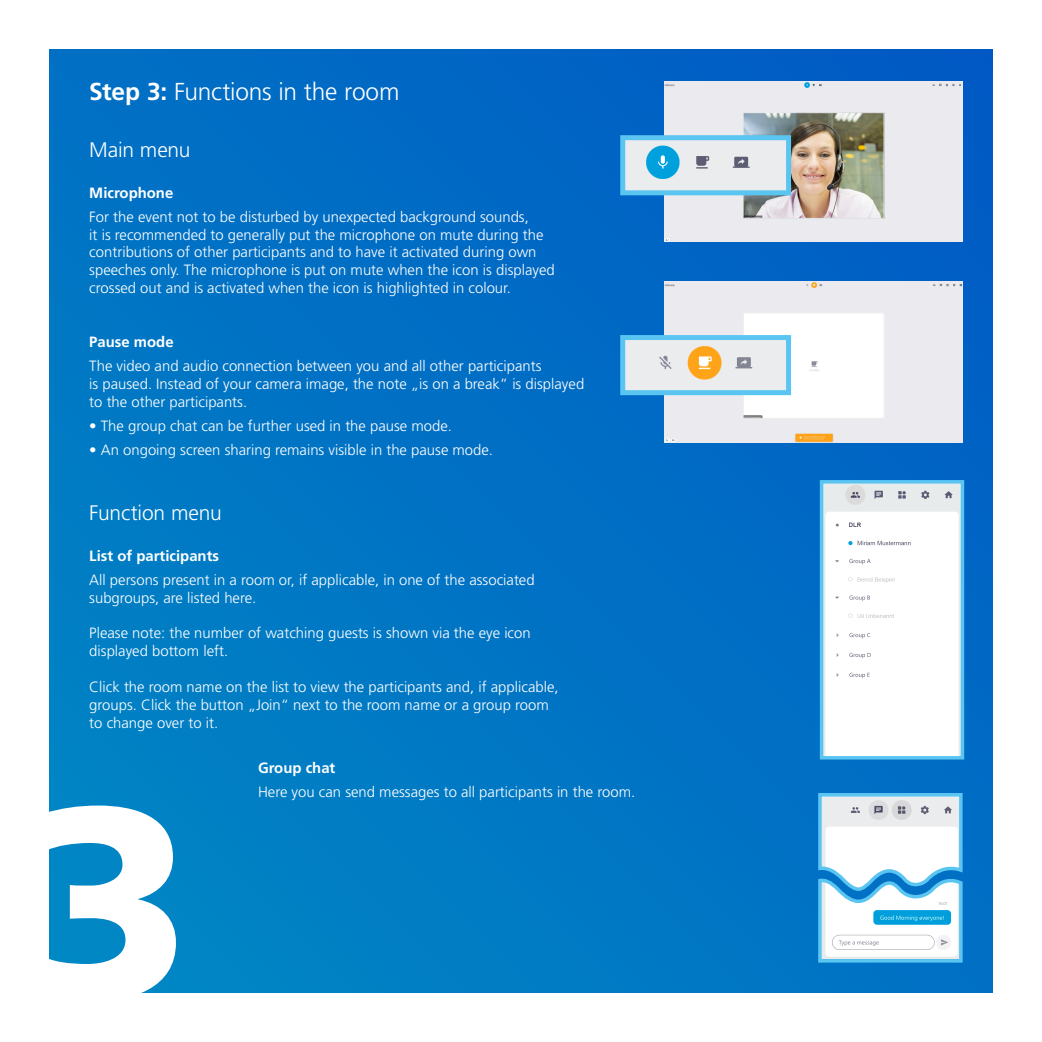
<style>
.page{position:relative;width:1042px;height:1042px;background:#fff}
.page>*{position:absolute;margin:0;border:0;box-sizing:border-box;transform-origin:0 0}
.t1{font:900 271.25px "Frutiger LT Std";color:#fff}
.t2{font:300 24.5px "Frutiger LT Std";letter-spacing:-.01em;color:#fff}
.t3{font:300 21px "Frutiger LT Std";letter-spacing:-.01em;color:#fff}
.t4{font:300 14.88px/17.8px "Frutiger LT Std";color:#fff}
.t5{font:700 14.88px "Frutiger LT Std";color:#fff}
.s1{font-weight:700}
</style>
<div class="page">
<div style="left:50px;top:50px;width:942px;height:942px;background:linear-gradient(to right,#007cc4,#0367c5)"></div>
<div style="left:664px;top:81px;width:298px;height:161px;background:#ebebef"></div>
<img style="left:745px;top:114px;width:137px;height:102px">
<div style="left:743px;top:112px;width:141px;height:106px;border:1px solid #e9ebed"></div>
<img style="left:825px;top:485px;width:134px;height:269px">
<div style="left:820px;top:480px;width:144px;height:279px;border:4px solid #5bc5f2"></div>
<div style="left:664px;top:282px;width:298px;height:160px;background:#ebebef"></div>
<img style="left:745px;top:315px;width:137px;height:102px">
<div style="left:743px;top:313px;width:141px;height:106px;border:1px solid #e9ebed"></div>
<img style="left:626px;top:141px;width:159px;height:48px">
<div style="left:620px;top:135px;width:171px;height:60px;border:5px solid #5bc5f2"></div>
<img style="left:626px;top:341px;width:159px;height:48px">
<div style="left:620px;top:335px;width:171px;height:60px;border:5px solid #5bc5f2"></div>
<svg style="left:816px;top:791px;width:149px;height:173px"></svg>
<h2 class="t2" style="left:89px;top:77px;width:312px"><span class="s1">Step 3:</span> Functions in the room</h2>
<h3 class="t3" style="left:89px;top:138px;width:103px">Main menu</h3>
<p class="t5" style="left:89px;top:184px;width:86px">Microphone</p>
<p class="t4" style="left:89px;top:208px;width:467px">For the event not to be disturbed by unexpected background sounds,<br>it is recommended to generally put the microphone on mute during the contributions of other participants and to have it activated during own speeches only. The microphone is put on mute when the icon is displayed crossed out and is activated when the icon is highlighted in colour.</p>
<p class="t5" style="left:89px;top:333px;width:86px">Pause mode</p>
<p class="t4" style="left:89px;top:357px;width:496px">The video and audio connection between you and all other participants<br>is paused. Instead of your camera image, the note „is on a break” is displayed to the other participants.</p>
<p class="t4" style="left:89px;top:417px;width:364px">• The group chat can be further used in the pause mode.</p>
<p class="t4" style="left:89px;top:441px;width:405px">• An ongoing screen sharing remains visible in the pause mode.</p>
<h3 class="t3" style="left:89px;top:501px;width:134px">Function menu</h3>
<p class="t5" style="left:89px;top:547px;width:131px">List of participants</p>
<p class="t4" style="left:89px;top:571px;width:447px">All persons present in a room or, if applicable, in one of the associated subgroups, are listed here.</p>
<p class="t4" style="left:89px;top:624px;width:443px">Please note: the number of watching guests is shown via the eye icon displayed bottom left.</p>
<p class="t4" style="left:89px;top:678px;width:471px">Click the room name on the list to view the participants and, if applicable, groups. Click the button „Join“ next to the room name or a group room to change over to it.</p>
<p class="t5" style="left:258px;top:759px;width:79px">Group chat</p>
<p class="t4" style="left:258px;top:783px;width:379px">Here you can send messages to all participants in the room.</p>
<h1 class="t1" style="left:26px;top:739px;width:168px">3</h1>
</div>
